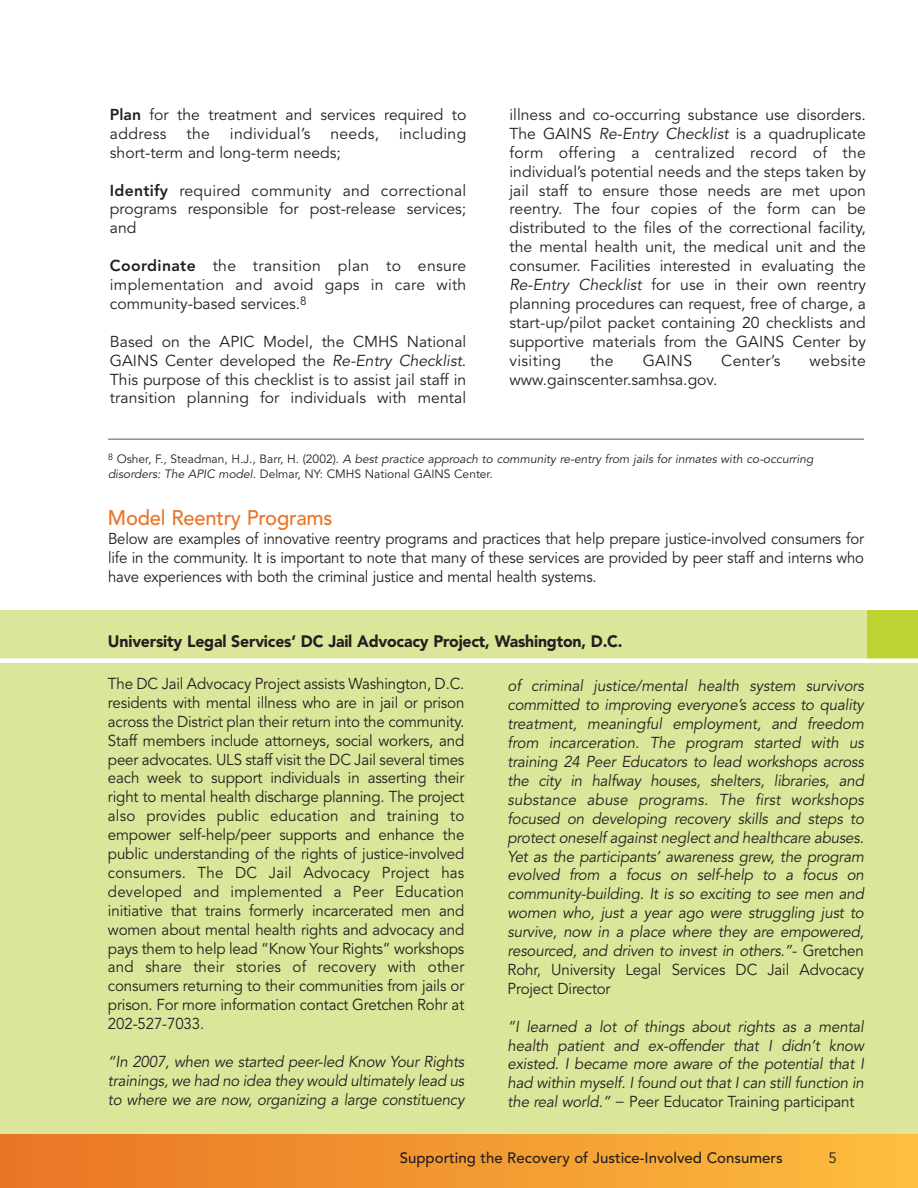
<style>
.page{position:relative;width:918px;height:1188px;background:#fff}
.page>*{position:absolute;margin:0;border:0;box-sizing:border-box;transform-origin:0 0}
.t1{font:500 21px "Avenir";letter-spacing:-.01em;color:#ea7426;scale:.96 1}
.t2{font:900 16.5px "Avenir";letter-spacing:-.01em;color:#231f20;scale:.96 1}
.t3{font:15.75px/18.9px "Avenir";color:#231f20;text-align:justify;scale:.96 1}
.t4{font:15.75px/18.9px "Avenir";color:#231f20;text-align:justify}
.t5{font:15.75px/18.9px "Avenir";color:#231f20;text-align:justify;scale:.95 1}
.t6{font:15.75px "Avenir";letter-spacing:.02em;color:#231f20}
.t7{font:500 15px "Avenir";color:#231f20}
.t8{font:15px "Avenir";color:#231f20}
.t9{font:12px/15px "Avenir";color:#231f20}
.s1{font-weight:800}
</style>
<div class="page">
<div style="left:0;top:611px;width:918px;height:532px;background:#dbe69a"></div>
<div style="left:0;top:1134px;width:918px;height:54px;background:linear-gradient(to right,#e97325,#fcbe3f)"></div>
<hr style="left:0;top:1134px;width:1px;height:54px;background:#ea7426">
<hr style="left:108px;top:439px;width:756px;height:1px;background:#58595b">
<div style="left:868px;top:611px;width:50px;height:48px;background:#bcd331"></div>
<div style="left:0;top:658px;width:918px;height:5px;background:#fff"></div>
<p class="t4" style="left:110px;top:107px;width:358px"><span class="s1">Plan</span> for the treatment and services required to address</p>
<p class="t4" style="left:187px;top:126px;width:25px">the</p>
<p class="t6" style="left:230px;top:127px;width:82px">individual’s</p>
<p class="t4" style="left:330px;top:126px;width:50px">needs,</p>
<p class="t6" style="left:399px;top:127px;width:69px">including</p>
<p class="t4" style="left:110px;top:145px;width:232px">short-term and long-term needs;</p>
<p class="t4" style="left:110px;top:182px;width:358px"><span class="s1">Identify</span> required community and correctional programs responsible for post-release services; and</p>
<p class="t4" style="left:110px;top:258px;width:358px"><span class="s1">Coordinate</span> the transition plan to ensure implementation and avoid gaps in care with community-based services.<sup>8</sup></p>
<p class="t4" style="left:110px;top:334px;width:358px">Based on the APIC Model, the CMHS National GAINS Center developed the Re-Entry Checklist.<br>This purpose of this checklist is to assist jail staff in transition planning for individuals with mental</p>
<p class="t4" style="left:510px;top:107px;width:358px">illness and co-occurring substance use disorders.<br>The GAINS Re-Entry Checklist is a quadruplicate form offering a centralized record of the individual’s potential needs and the steps taken by jail staff to ensure those needs are met upon reentry. The four copies of the form can be distributed to the files of the correctional facility, the mental health unit, the medical unit and the consumer. Facilities interested in evaluating the Re-Entry Checklist for use in their own reentry planning procedures can request, free of charge, a start-up/pilot packet containing 20 checklists and supportive materials from the GAINS Center by visiting</p>
<p class="t4" style="left:590px;top:352px;width:25px">the</p>
<p class="t4" style="left:643px;top:352px;width:51px">GAINS</p>
<p class="t4" style="left:721px;top:352px;width:61px">Center’s</p>
<p class="t6" style="left:810px;top:354px;width:58px">website</p>
<p class="t4" style="left:510px;top:371px;width:209px">www.gainscenter.samhsa.gov.</p>
<p class="t9" style="left:108px;top:453px;width:709px"><sup>8</sup> Osher, F., Steadman, H.J., Barr, H. (2002). A best practice approach to community re-entry from jails for inmates with co-occurring disorders: The APIC model. Delmar, NY: CMHS National GAINS Center.</p>
<h1 class="t1" style="left:108px;top:509px;width:235px">Model Reentry Programs</h1>
<p class="t5" style="left:108px;top:531px;width:797px">Below are examples of innovative reentry programs and practices that help prepare justice-involved consumers for life in the community. It is important to note that many of these services are provided by peer staff and interns who have experiences with both the criminal justice and mental health systems.</p>
<p class="t2" style="left:108px;top:634px;width:538px">University Legal Services’ DC Jail Advocacy Project, Washington, D.C.</p>
<p class="t3" style="left:108px;top:676px;width:373px">The DC Jail Advocacy Project assists Washington, D.C. residents with mental illness who are in jail or prison across the District plan their return into the community.<br>Staff members include attorneys, social workers, and peer advocates. ULS staff visit the DC Jail several times each week to support individuals in asserting their right to mental health discharge planning. The project also provides public education and training to empower self-help/peer supports and enhance the public understanding of the rights of justice-involved consumers. The DC Jail Advocacy Project has developed and implemented a Peer Education initiative that trains formerly incarcerated men and women about mental health rights and advocacy and pays them to help lead “Know Your Rights” workshops and share their stories of recovery with other consumers returning to their communities from jails or prison. For more information contact Gretchen Rohr at 202-527-7033.</p>
<p class="t3" style="left:108px;top:1054px;width:375px">“In 2007, when we started peer-led Know Your Rights trainings, we had no idea they would ultimately lead us to where we are now, organizing a large constituency</p>
<p class="t3" style="left:508px;top:678px;width:375px;text-align:left">of criminal justice/mental health system survivors committed to improving everyone’s access to quality treatment, meaningful employment, and freedom from incarceration. The program started with us training 24 Peer Educators to lead workshops across the city in halfway houses, shelters, libraries, and substance abuse programs. The first workshops focused on developing recovery skills and steps to protect oneself against neglect and healthcare abuses.<br>Yet as the participants’ awareness grew, the program evolved from a focus on self-help to a focus on community-building. It is so exciting to see men and women who, just a year ago were struggling just to survive, now in a place where they are empowered, resourced, and driven to invest in others.”- Gretchen Rohr, University Legal Services DC Jail Advocacy Project Director</p>
<p class="t3" style="left:508px;top:1018px;width:375px">“I learned a lot of things about rights as a mental health patient and ex-offender that I didn’t know existed. I became more aware of the potential that I had within myself. I found out that I can still function in the real world.” − Peer Educator Training participant</p>
<p class="t7" style="left:400px;top:1152px;width:384px">Supporting the Recovery of Justice-Involved Consumers</p>
<p class="t8" style="left:829px;top:1152px;width:10px">5</p>
</div>
